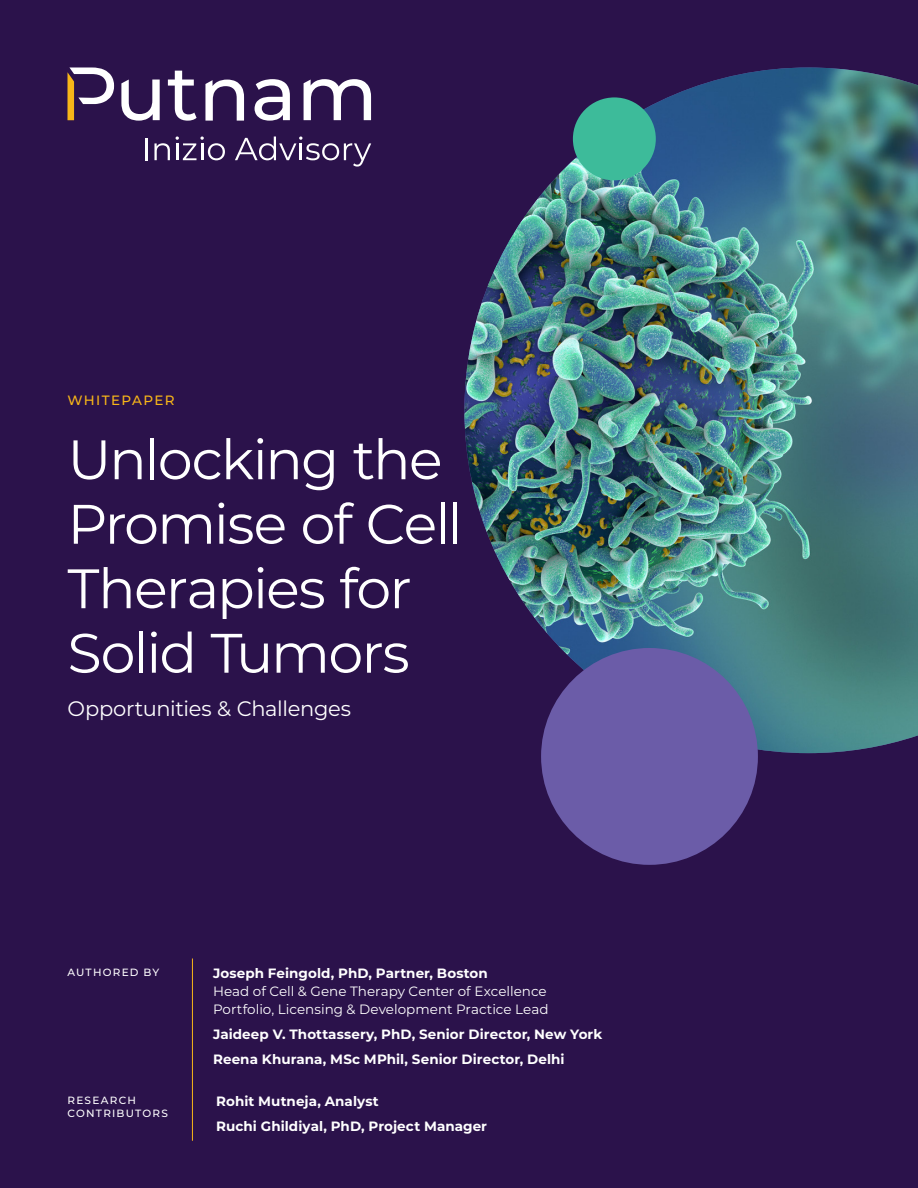
<style>
.page{position:relative;width:918px;height:1188px;background:#2b124b}
.page>*{position:absolute;margin:0;border:0;box-sizing:border-box;transform-origin:0 0}
.t1{font:55.5px/64.5px "Montserrat";letter-spacing:-.03em;color:#fff}
.t2{font:21px "Montserrat";letter-spacing:-.015em;color:#fff}
.t3{font:700 13.5px/24.8px "Montserrat";letter-spacing:.005em;color:#fff}
.t4{font:13.5px/18px "Montserrat";color:#fff}
.t5{font:500 13.5px "Montserrat";letter-spacing:.095em;color:#f8b618}
.t6{font:500 10.5px/13.5px "Montserrat";letter-spacing:.115em;color:#fff}
</style>
<div class="page">
<img style="left:464px;top:68px;width:454px;height:685px">
<hr style="left:192px;top:958px;width:1px;height:183px;background:#f8b618">
<svg style="left:68px;top:67px;width:46px;height:53px"></svg>
<svg style="left:304px;top:79px;width:67px;height:41px"></svg>
<svg style="left:205px;top:80px;width:39px;height:41px"></svg>
<svg style="left:168px;top:71px;width:29px;height:50px"></svg>
<svg style="left:255px;top:79px;width:35px;height:42px"></svg>
<svg style="left:121px;top:80px;width:39px;height:41px"></svg>
<hr style="left:145px;top:138px;width:3px;height:22px;background:#fff">
<svg style="left:154px;top:143px;width:16px;height:17px"></svg>
<svg style="left:176px;top:137px;width:49px;height:23px"></svg>
<svg style="left:235px;top:137px;width:136px;height:30px"></svg>
<div style="left:573px;top:97px;width:83px;height:83px;background:#3dbb9a;border-radius:50%"></div>
<div style="left:541px;top:648px;width:217px;height:217px;background:#6b5ca8;border-radius:50%"></div>
<p class="t5" style="left:68px;top:390px;width:109px">WHITEPAPER</p>
<h1 class="t1" style="left:68px;top:425px;width:397px">Unlocking the<br>Promise of Cell<br>Therapies for<br>Solid Tumors</h1>
<h2 class="t2" style="left:68px;top:694px;width:285px">Opportunities &amp; Challenges</h2>
<p class="t6" style="left:68px;top:965px;width:93px">AUTHORED BY</p>
<p class="t3" style="left:213px;top:960px;width:276px">Joseph Feingold, PhD, Partner, Boston</p>
<p class="t4" style="left:213px;top:982px;width:337px">Head of Cell &amp; Gene Therapy Center of Excellence<br>Portfolio, Licensing &amp; Development Practice Lead</p>
<p class="t3" style="left:213px;top:1021px;width:391px">Jaideep V. Thottassery, PhD, Senior Director, New York<br>Reena Khurana, MSc MPhil, Senior Director, Delhi</p>
<p class="t6" style="left:68px;top:1093px;width:102px">RESEARCH<br>CONTRIBUTORS</p>
<p class="t3" style="left:216px;top:1088px;width:273px">Rohit Mutneja, Analyst<br>Ruchi Ghildiyal, PhD, Project Manager</p>
</div>
